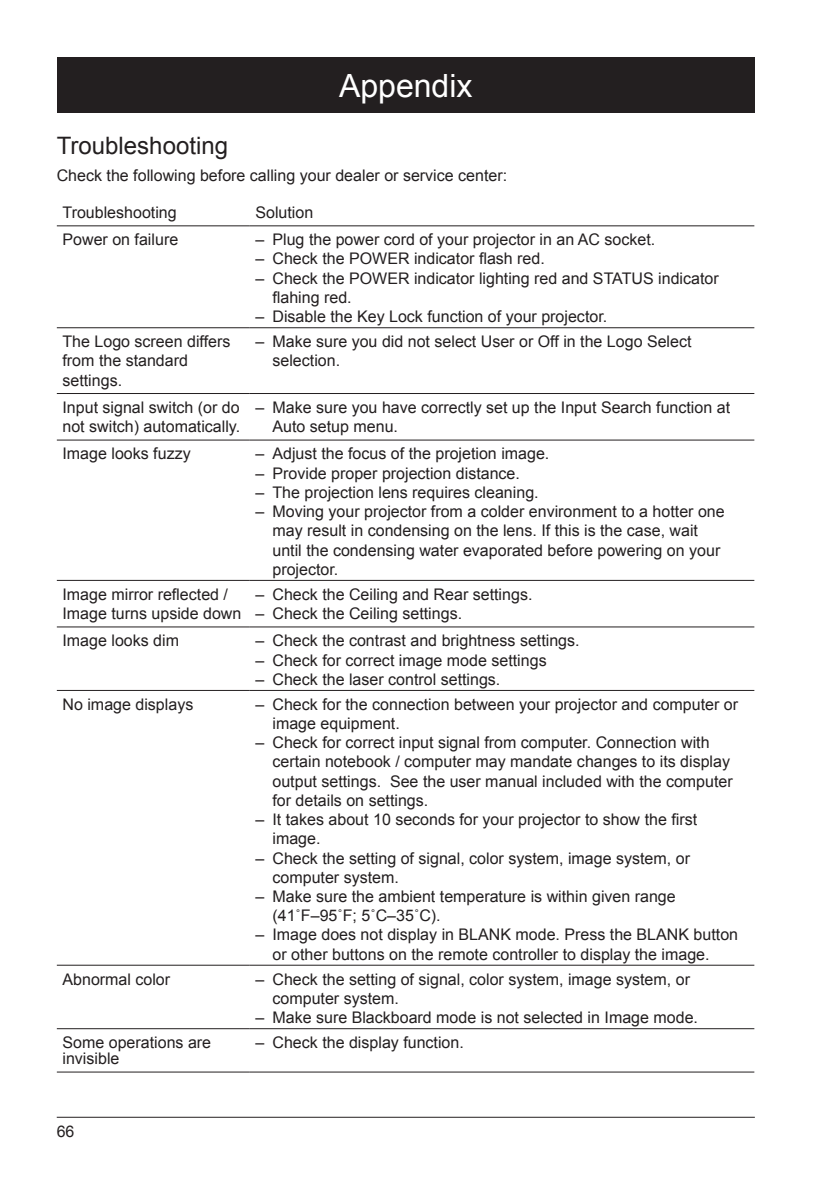
<style>
.page{position:relative;width:840px;height:1191px;background:#fff}
.page>*{position:absolute;margin:0;border:0;box-sizing:border-box;transform-origin:0 0}
.主標題{font:32px "Arial";color:#fff}
.附標題{font:24px "Arial";color:#231f20}
.t1{font:16px/19.2px "Arial";color:#231f20}
</style>
<div class="page">
<hr style="left:57px;top:1116px;width:697px;height:1px;background:#231f20">
<div style="left:57px;top:57px;width:697px;height:56px;background:#231f20"></div>
<hr style="left:57px;top:690px;width:193px;height:1px;background:#231f20">
<hr style="left:57px;top:225px;width:193px;height:1px;background:#231f20">
<hr style="left:250px;top:225px;width:504px;height:1px;background:#231f20">
<hr style="left:250px;top:327px;width:504px;height:1px;background:#231f20">
<hr style="left:250px;top:393px;width:504px;height:1px;background:#231f20">
<hr style="left:57px;top:439px;width:193px;height:1px;background:#231f20">
<hr style="left:250px;top:439px;width:504px;height:1px;background:#231f20">
<hr style="left:250px;top:580px;width:504px;height:1px;background:#231f20">
<hr style="left:250px;top:626px;width:504px;height:1px;background:#231f20">
<hr style="left:250px;top:690px;width:504px;height:1px;background:#231f20">
<hr style="left:57px;top:964px;width:193px;height:1px;background:#231f20">
<hr style="left:250px;top:964px;width:504px;height:1px;background:#231f20">
<hr style="left:57px;top:1028px;width:193px;height:1px;background:#231f20">
<hr style="left:250px;top:1028px;width:504px;height:1px;background:#231f20">
<hr style="left:57px;top:1071px;width:193px;height:1px;background:#231f20">
<hr style="left:250px;top:1071px;width:504px;height:1px;background:#231f20">
<hr style="left:57px;top:327px;width:193px;height:1px;background:#231f20">
<hr style="left:57px;top:393px;width:193px;height:1px;background:#231f20">
<hr style="left:57px;top:580px;width:193px;height:1px;background:#231f20">
<hr style="left:57px;top:626px;width:193px;height:1px;background:#231f20">
<p class="主標題" style="left:339px;top:64px;width:135px">Appendix</p>
<p class="附標題" style="left:57px;top:130px;width:173px">Troubleshooting</p>
<p class="t1" style="left:57px;top:165px;width:451px">Check the following before calling your dealer or service center:</p>
<p class="t1" style="left:62px;top:203px;width:116px">Troubleshooting</p>
<p class="t1" style="left:255px;top:203px;width:59px">Solution</p>
<p class="t1" style="left:62px;top:230px;width:117px">Power on failure</p>
<p class="t1" style="left:255px;top:230px;width:401px">– Plug the power cord of your projector in an AC socket.</p>
<p class="t1" style="left:255px;top:249px;width:291px">– Check the POWER indicator flash red.</p>
<p class="t1" style="left:272px;top:269px;width:447px;text-indent:-17px">– Check the POWER indicator lighting red and STATUS indicator flahing red.</p>
<p class="t1" style="left:255px;top:307px;width:353px">– Disable the Key Lock function of your projector.</p>
<p class="t1" style="left:62px;top:332px;width:169px">The Logo screen differs from the standard settings.</p>
<p class="t1" style="left:272px;top:332px;width:420px;text-indent:-17px">– Make sure you did not select User or Off in the Logo Select selection.</p>
<p class="t1" style="left:62px;top:398px;width:179px">Input signal switch (or do not switch) automatically.</p>
<p class="t1" style="left:272px;top:398px;width:459px;text-indent:-17px">– Make sure you have correctly set up the Input Search function at<br>Auto setup menu.</p>
<p class="t1" style="left:62px;top:444px;width:130px">Image looks fuzzy</p>
<p class="t1" style="left:255px;top:444px;width:295px">– Adjust the focus of the projetion image.</p>
<p class="t1" style="left:255px;top:463px;width:266px">– Provide proper projection distance.</p>
<p class="t1" style="left:255px;top:483px;width:284px">– The projection lens requires cleaning.</p>
<p class="t1" style="left:272px;top:502px;width:453px;text-indent:-17px">– Moving your projector from a colder environment to a hotter one may result in condensing on the lens. If this is the case, wait until the condensing water evaporated before powering on your projector.</p>
<p class="t1" style="left:62px;top:585px;width:180px">Image mirror reflected /<br>Image turns upside down</p>
<p class="t1" style="left:255px;top:585px;width:278px">– Check the Ceiling and Rear settings.</p>
<p class="t1" style="left:255px;top:604px;width:208px">– Check the Ceiling settings.</p>
<p class="t1" style="left:62px;top:631px;width:118px">Image looks dim</p>
<p class="t1" style="left:255px;top:631px;width:325px">– Check the contrast and brightness settings.</p>
<p class="t1" style="left:255px;top:650px;width:292px">– Check for correct image mode settings</p>
<p class="t1" style="left:255px;top:669px;width:246px">– Check the laser control settings.</p>
<p class="t1" style="left:62px;top:695px;width:132px">No image displays</p>
<p class="t1" style="left:272px;top:695px;width:467px;text-indent:-17px">– Check for the connection between your projector and computer or image equipment.</p>
<p class="t1" style="left:272px;top:733px;width:461px;text-indent:-17px">– Check for correct input signal from computer. Connection with certain notebook / computer may mandate changes to its display output settings. See the user manual included with the computer for details on settings.</p>
<p class="t1" style="left:272px;top:810px;width:426px;text-indent:-17px">– It takes about 10 seconds for your projector to show the first image.</p>
<p class="t1" style="left:272px;top:848px;width:419px;text-indent:-17px">– Check the setting of signal, color system, image system, or computer system.</p>
<p class="t1" style="left:272px;top:887px;width:404px;text-indent:-17px">– Make sure the ambient temperature is within given range (41˚F–95˚F; 5˚C–35˚C).</p>
<p class="t1" style="left:272px;top:925px;width:467px;text-indent:-17px">– Image does not display in BLANK mode. Press the BLANK button or other buttons on the remote controller to display the image.</p>
<p class="t1" style="left:62px;top:969px;width:109px">Abnormal color</p>
<p class="t1" style="left:272px;top:969px;width:419px;text-indent:-17px">– Check the setting of signal, color system, image system, or computer system.</p>
<p class="t1" style="left:255px;top:1008px;width:444px">– Make sure Blackboard mode is not selected in Image mode.</p>
<p class="t1" style="left:62px;top:1034px;width:150px;line-height:16px">Some operations are invisible</p>
<p class="t1" style="left:255px;top:1033px;width:210px">– Check the display function.</p>
<p class="t1" style="left:57px;top:1121px;width:19px">66</p>
</div>
